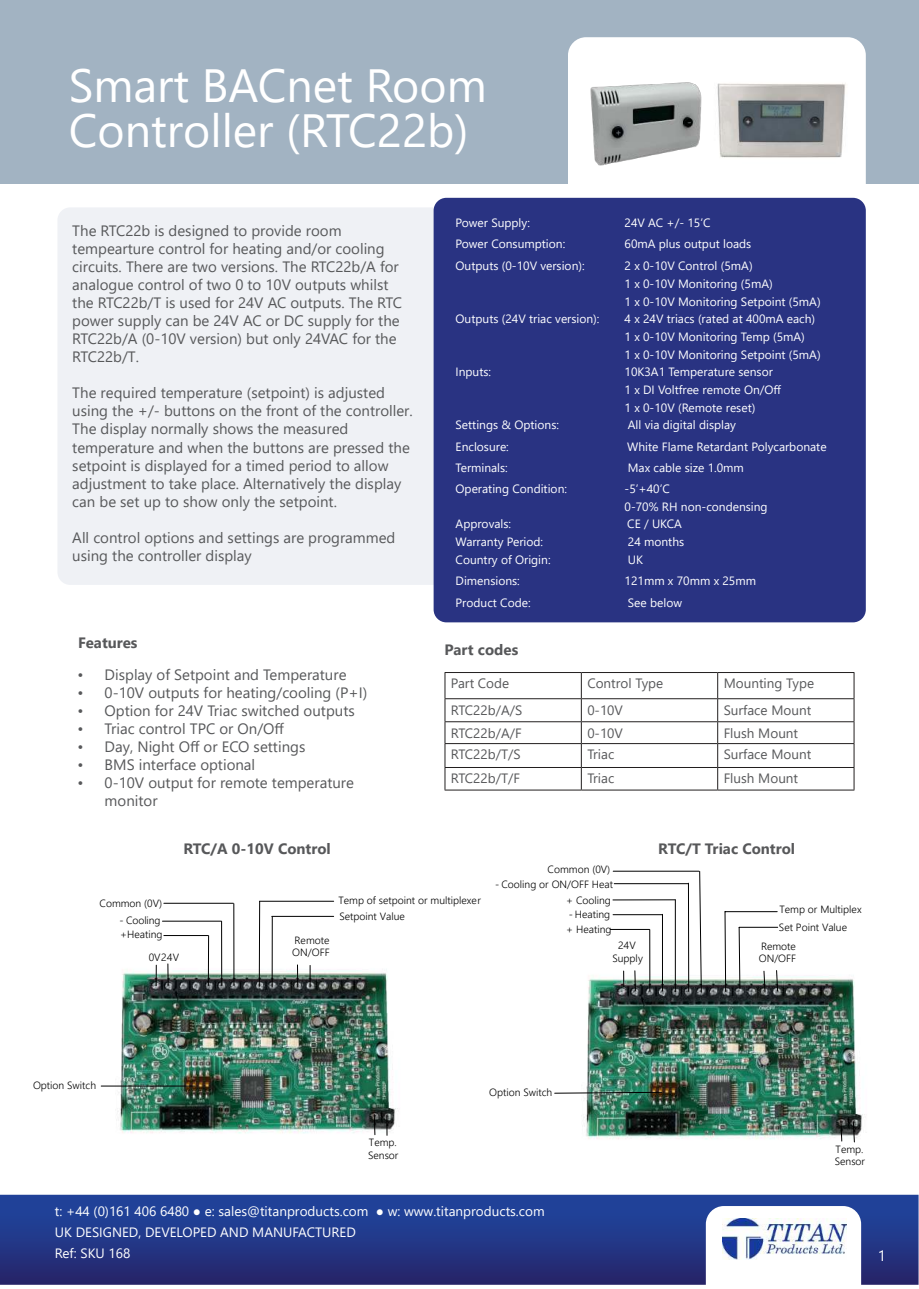
<style>
.page{position:relative;width:919px;height:1289px;background:#fff}
.page>*{position:absolute;margin:0;border:0;box-sizing:border-box;transform-origin:0 0}
.t1{font:46.5px/45px "Segoe UI";color:#fff}
.t2{font:15px/18px "Segoe UI";color:#57585a}
.t3{font:700 15px "Segoe UI";color:#57585a}
.t4{font:15px "Segoe UI";color:#fff}
.t5{font:13.5px "Segoe UI";color:#57585a}
.t6{font:13.5px/21px "Segoe UI";color:#fff}
.t7{font:12px/18px "Segoe UI";color:#fff}
.t8{font:300 10.5px/12.3px "Segoe UI";color:#000}
</style>
<div class="page">
<div style="left:57px;top:207px;width:432px;height:378px;background:#eff1f5;border-radius:13px"></div>
<div style="left:0;top:0;width:918px;height:184px;background:#a2b3c2"></div>
<div style="left:568px;top:37px;width:297px;height:175px;background:#fff;border-radius:18px"></div>
<div style="left:433px;top:198px;width:432px;height:424px;background:#293382;border-radius:13px"></div>
<img style="left:0;top:1194px;width:918px;height:90px">
<svg style="left:705px;top:1205px;width:156px;height:80px"></svg>
<img style="left:722px;top:1218px;width:124px;height:41px">
<hr style="left:444px;top:672px;width:137px;height:1px;background:#221f1f">
<hr style="left:581px;top:672px;width:136px;height:1px;background:#221f1f">
<hr style="left:717px;top:672px;width:137px;height:1px;background:#221f1f">
<hr style="left:444px;top:698px;width:137px;height:1px;background:#221f1f">
<hr style="left:581px;top:698px;width:136px;height:1px;background:#221f1f">
<hr style="left:717px;top:698px;width:137px;height:1px;background:#221f1f">
<hr style="left:444px;top:721px;width:137px;height:1px;background:#221f1f">
<hr style="left:581px;top:721px;width:136px;height:1px;background:#221f1f">
<hr style="left:717px;top:721px;width:137px;height:1px;background:#221f1f">
<hr style="left:444px;top:743px;width:137px;height:1px;background:#221f1f">
<hr style="left:581px;top:743px;width:136px;height:1px;background:#221f1f">
<hr style="left:717px;top:743px;width:137px;height:1px;background:#221f1f">
<hr style="left:444px;top:767px;width:137px;height:1px;background:#221f1f">
<svg style="left:444px;top:673px;width:1px;height:116px"></svg>
<hr style="left:581px;top:767px;width:136px;height:1px;background:#221f1f">
<svg style="left:581px;top:673px;width:1px;height:116px"></svg>
<hr style="left:717px;top:767px;width:137px;height:1px;background:#221f1f">
<svg style="left:717px;top:673px;width:1px;height:116px"></svg>
<svg style="left:853px;top:673px;width:1px;height:116px"></svg>
<hr style="left:444px;top:789px;width:137px;height:1px;background:#221f1f">
<hr style="left:581px;top:789px;width:136px;height:1px;background:#221f1f">
<hr style="left:717px;top:789px;width:137px;height:1px;background:#221f1f">
<img style="left:109px;top:972px;width:289px;height:161px">
<hr style="left:101px;top:1085px;width:94px;height:1px;background:#000">
<img style="left:155px;top:900px;width:233px;height:236px">
<hr style="left:164px;top:902px;width:69px;height:1px;background:#000">
<hr style="left:164px;top:935px;width:44px;height:1px;background:#000">
<hr style="left:162px;top:920px;width:59px;height:1px;background:#000">
<hr style="left:259px;top:900px;width:74px;height:1px;background:#000">
<hr style="left:272px;top:916px;width:61px;height:1px;background:#000">
<img style="left:576px;top:978px;width:289px;height:165px">
<svg style="left:554px;top:1091px;width:68px;height:2px"></svg>
<img style="left:622px;top:927px;width:233px;height:215px">
<svg style="left:609px;top:870px;width:169px;height:122px"></svg>
<img style="left:590px;top:82px;width:112px;height:84px">
<img style="left:717px;top:83px;width:129px;height:75px">
<h1 class="t1" style="left:69px;top:67px;width:419px">Smart BACnet Room<br>Controller (RTC22b)</h1>
<p class="t2" style="left:72px;top:223px;width:331px">The RTC22b is designed to provide room tempearture control for heating and/or cooling circuits. There are two versions. The RTC22b/A for analogue control of two 0 to 10V outputs whilst the RTC22b/T is used for 24V AC outputs. The RTC power supply can be 24V AC or DC supply for the RTC22b/A (0-10V version) but only 24VAC for the RTC22b/T.</p>
<p class="t2" style="left:72px;top:385px;width:342px">The required temperature (setpoint) is adjusted using the +/- buttons on the front of the controller.<br>The display normally shows the measured temperature and when the buttons are pressed the setpoint is displayed for a timed period to allow adjustment to take place. Alternatively the display can be set up to show only the setpoint.</p>
<p class="t2" style="left:72px;top:529px;width:324px">All control options and settings are programmed using the controller display</p>
<p class="t3" style="left:78px;top:636px;width:61px">Features</p>
<p class="t2" style="left:78px;top:667px;width:270px">• Display of Setpoint and Temperature</p>
<p class="t2" style="left:78px;top:685px;width:291px">• 0-10V outputs for heating/cooling (P+I)</p>
<p class="t2" style="left:78px;top:703px;width:278px">• Option for 24V Triac switched outputs</p>
<p class="t2" style="left:78px;top:721px;width:208px">• Triac control TPC or On/Off</p>
<p class="t2" style="left:78px;top:739px;width:229px">• Day, Night Off or ECO settings</p>
<p class="t2" style="left:78px;top:757px;width:179px">• BMS interface optional</p>
<p class="t2" style="left:105px;top:775px;width:251px;text-indent:-27px">• 0-10V output for remote temperature monitor</p>
<p class="t7" style="left:455px;top:215px;width:76px">Power Supply:</p>
<p class="t7" style="left:624px;top:215px;width:87px">24V AC +/- 15’C</p>
<p class="t7" style="left:455px;top:236px;width:111px">Power Consumption:</p>
<p class="t7" style="left:624px;top:236px;width:128px">60mA plus output loads</p>
<p class="t7" style="left:455px;top:257px;width:131px">Outputs (0-10V version):</p>
<p class="t7" style="left:624px;top:257px;width:197px">2 x 0-10V Control (5mA)<br>1 x 0-10V Monitoring (5mA)<br>1 x 0-10V Monitoring Setpoint (5mA)</p>
<p class="t7" style="left:455px;top:311px;width:145px">Outputs (24V triac version):</p>
<p class="t7" style="left:624px;top:311px;width:197px">4 x 24V triacs (rated at 400mA each)<br>1 x 0-10V Monitoring Temp (5mA)<br>1 x 0-10V Monitoring Setpoint (5mA)</p>
<p class="t7" style="left:455px;top:364px;width:37px">Inputs:</p>
<p class="t7" style="left:624px;top:364px;width:158px">10K3A1 Temperature sensor<br>1 x DI Voltfree remote On/Off<br>1 x 0-10V (Remote reset)</p>
<p class="t7" style="left:455px;top:417px;width:105px">Settings &amp; Options:</p>
<p class="t7" style="left:627px;top:417px;width:110px">All via digital display</p>
<p class="t7" style="left:455px;top:436px;width:55px">Enclosure:</p>
<p class="t7" style="left:627px;top:436px;width:201px">White Flame Retardant Polycarbonate</p>
<p class="t7" style="left:455px;top:460px;width:54px">Terminals:</p>
<p class="t7" style="left:627px;top:460px;width:118px">Max cable size 1.0mm</p>
<p class="t7" style="left:455px;top:481px;width:113px">Operating Condition:</p>
<p class="t7" style="left:624px;top:481px;width:145px">-5’+40’C<br>0-70% RH non-condensing</p>
<p class="t7" style="left:455px;top:516px;width:57px">Approvals:</p>
<p class="t7" style="left:627px;top:514px;width:56px">CE / UKCA</p>
<p class="t7" style="left:455px;top:534px;width:89px">Warranty Period:</p>
<p class="t7" style="left:627px;top:534px;width:58px">24 months</p>
<p class="t7" style="left:455px;top:552px;width:96px">Country of Origin:</p>
<p class="t7" style="left:627px;top:552px;width:17px">UK</p>
<p class="t7" style="left:455px;top:573px;width:66px">Dimensions:</p>
<p class="t7" style="left:624px;top:573px;width:133px">121mm x 70mm x 25mm</p>
<p class="t7" style="left:455px;top:594px;width:77px">Product Code:</p>
<p class="t7" style="left:627px;top:594px;width:56px">See below</p>
<p class="t3" style="left:444px;top:644px;width:75px">Part codes</p>
<p class="t5" style="left:451px;top:678px;width:60px">Part Code</p>
<p class="t5" style="left:587px;top:678px;width:77px">Control Type</p>
<p class="t5" style="left:723px;top:678px;width:92px">Mounting Type</p>
<p class="t5" style="left:451px;top:704px;width:73px">RTC22b/A/S</p>
<p class="t5" style="left:587px;top:704px;width:37px">0-10V</p>
<p class="t5" style="left:723px;top:704px;width:89px">Surface Mount</p>
<p class="t5" style="left:451px;top:720px;width:72px">RTC22b/A/F</p>
<p class="t5" style="left:587px;top:727px;width:37px">0-10V</p>
<p class="t5" style="left:723px;top:720px;width:76px">Flush Mount</p>
<p class="t5" style="left:451px;top:749px;width:71px">RTC22b/T/S</p>
<p class="t5" style="left:587px;top:749px;width:28px">Triac</p>
<p class="t5" style="left:723px;top:749px;width:89px">Surface Mount</p>
<p class="t5" style="left:451px;top:765px;width:70px">RTC22b/T/F</p>
<p class="t5" style="left:587px;top:773px;width:28px">Triac</p>
<p class="t5" style="left:723px;top:765px;width:76px">Flush Mount</p>
<p class="t3" style="left:183px;top:843px;width:149px">RTC/A 0-10V Control</p>
<p class="t3" style="left:658px;top:843px;width:138px">RTC/T Triac Control</p>
<p class="t8" style="left:547px;top:864px;width:64px">Common (0V)</p>
<p class="t8" style="left:495px;top:879px;width:119px">- Cooling or ON/OFF Heat</p>
<p class="t8" style="left:99px;top:897px;width:64px">Common (0V)</p>
<p class="t8" style="left:338px;top:893px;width:144px;line-height:16.2px">Temp of setpoint or multiplexer<br>Setpoint Value</p>
<p class="t8" style="left:119px;top:915px;width:43px">- Cooling</p>
<p class="t8" style="left:120px;top:928px;width:44px">+Heating</p>
<p class="t8" style="left:149px;top:952px;width:32px">0V24V</p>
<p class="t8" style="left:292px;top:934px;width:39px">Remote<br>ON/OFF</p>
<p class="t8" style="left:566px;top:895px;width:46px">+ Cooling</p>
<p class="t8" style="left:568px;top:909px;width:43px">- Heating</p>
<p class="t8" style="left:566px;top:923px;width:47px">+ Heating</p>
<p class="t8" style="left:612px;top:940px;width:32px;text-align:center">24V<br>Supply</p>
<p class="t8" style="left:778px;top:902px;width:84px;line-height:17.1px">Temp or Multiplex<br>Set Point Value</p>
<p class="t8" style="left:758px;top:941px;width:39px">Remote<br>ON/OFF</p>
<p class="t8" style="left:33px;top:1080px;width:65px">Option Switch</p>
<p class="t8" style="left:368px;top:1137px;width:32px">Temp.<br>Sensor</p>
<p class="t8" style="left:489px;top:1086px;width:65px">Option Switch</p>
<p class="t6" style="left:55px;top:1199px;width:491px">t: +44 (0)161 406 6480 ● e: sales@titanproducts.com ● w: www.titanproducts.com<br>UK DESIGNED, DEVELOPED AND MANUFACTURED<br>Ref: SKU 168</p>
<p class="t8" style="left:834px;top:1143px;width:32px">Temp.<br>Sensor</p>
<p class="t4" style="left:877px;top:1249px;width:10px">1</p>
</div>
